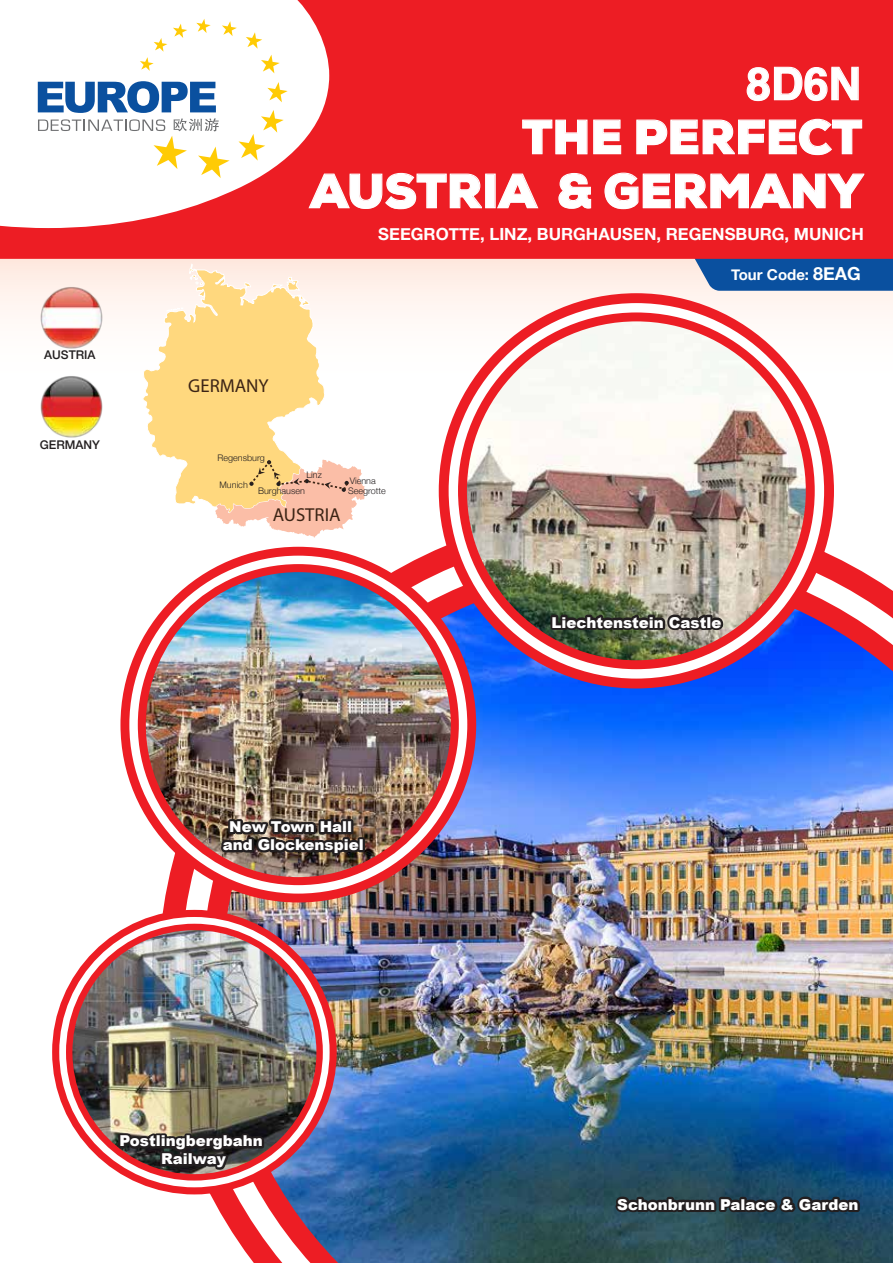
<style>
.page{position:relative;width:893px;height:1263px;background:#fff}
.page>*{position:absolute;margin:0;border:0;box-sizing:border-box;transform-origin:0 0}
.t1{font:900 48px/54px "Nexa";color:#fff;text-align:right}
.t2{font:700 45px "Helvetica";color:#fff}
.t3{font:18.75px "Myriad Pro";color:#3c2415}
.t4{font:700 16.8px "Helvetica Neue";color:#fff}
.t5{font:900 15px/18px "Arial";color:#fff;text-align:center}
.t6{font:700 15px "Helvetica Neue";color:#fff}
.t7{font:500 12px "Helvetica Neue";color:#231f20}
.t8{font:300 9px "Helvetica Neue";color:#231f20}
.s1{font-size:18px}
</style>
<div class="page">
<svg style="left:0;top:259px;width:893px;height:261px"></svg>
<img style="left:222px;top:601px;width:671px;height:662px">
<img style="left:39px;top:284px;width:65px;height:66px">
<img style="left:39px;top:374px;width:65px;height:65px">
<div style="left:120px;top:547px;width:356px;height:355px;background:#ed1d24;border-radius:50%"></div>
<div style="left:129px;top:556px;width:338px;height:337px;background:#fff;border-radius:50%"></div>
<div style="left:138px;top:564px;width:321px;height:321px;background:#ed1d24;border-radius:50%"></div>
<img style="left:146px;top:572px;width:305px;height:305px;border-radius:152px">
<div style="left:52px;top:910px;width:285px;height:284px;background:#ed1d24;border-radius:50%"></div>
<svg style="left:59px;top:917px;width:271px;height:270px;background:#fdf2f2"></svg>
<div style="left:66px;top:924px;width:257px;height:256px;background:#ed1d24;border-radius:50%"></div>
<img style="left:72px;top:930px;width:244px;height:244px;border-radius:122px">
<svg style="left:690px;top:259px;width:203px;height:32px;background:#1c5ca4"></svg>
<svg style="left:0;top:0;width:893px;height:259px;fill:#ed1d24"></svg>
<svg style="left:746px;top:66px;width:113px;height:36px;background:#f0474d"></svg>
<svg style="left:522px;top:119px;width:100px;height:36px;background:#ef3f45"></svg>
<svg style="left:636px;top:118px;width:227px;height:38px;background:#ef3e44"></svg>
<svg style="left:308px;top:172px;width:175px;height:38px;background:#ef3b41"></svg>
<div style="left:485px;top:174px;width:11px;height:34px;border:1px solid #fff"></div>
<svg style="left:496px;top:173px;width:43px;height:36px;background:#ef373d"></svg>
<svg style="left:558px;top:172px;width:34px;height:37px"></svg>
<svg style="left:604px;top:172px;width:261px;height:38px;background:#ef3c42"></svg>
<svg style="left:140px;top:38px;width:27px;height:33px"></svg>
<svg style="left:173px;top:24px;width:14px;height:14px"></svg>
<svg style="left:196px;top:19px;width:15px;height:14px"></svg>
<svg style="left:222px;top:21px;width:15px;height:15px"></svg>
<svg style="left:246px;top:32px;width:16px;height:17px"></svg>
<svg style="left:261px;top:55px;width:19px;height:18px"></svg>
<svg style="left:267px;top:82px;width:21px;height:20px"></svg>
<svg style="left:238px;top:110px;width:46px;height:51px"></svg>
<svg style="left:38px;top:81px;width:192px;height:97px"></svg>
<div style="left:439px;top:293px;width:395px;height:395px;background:#ed1d24;border-radius:50%"></div>
<div style="left:449px;top:303px;width:375px;height:376px;background:#fff;border-radius:50%"></div>
<div style="left:458px;top:312px;width:357px;height:357px;background:#ed1d24;border-radius:50%"></div>
<img style="left:467px;top:321px;width:339px;height:339px;border-radius:169px">
<img style="left:217px;top:812px;width:148px;height:45px">
<div style="left:357px;top:837px;width:8px;height:15px;border:4px solid #231f20"></div>
<svg style="left:548px;top:609px;width:180px;height:25px;background:#4c5043"></svg>
<img style="left:116px;top:1128px;width:150px;height:50px">
<svg style="left:612px;top:1193px;width:250px;height:30px;background:#243a44"></svg>
<svg style="left:143px;top:264px;width:182px;height:249px"></svg>
<svg style="left:287px;top:277px;width:22px;height:29px"></svg>
<svg style="left:190px;top:275px;width:13px;height:10px"></svg>
<svg style="left:167px;top:308px;width:16px;height:3px"></svg>
<svg style="left:215px;top:459px;width:150px;height:79px"></svg>
<p class="t7" style="left:44px;top:346px;width:53px">AUSTRIA</p>
<p class="t7" style="left:40px;top:435px;width:62px">GERMANY</p>
<h2 class="t2" style="left:746px;top:48px;width:117px">8D6N</h2>
<h1 class="t1" style="left:310px;top:110px;width:555px">THE PERFECT<br>AUSTRIA &amp; GERMANY</h1>
<p class="t4" style="left:378px;top:220px;width:487px">SEEGROTTE, LINZ, BURGHAUSEN, REGENSBURG, MUNICH</p>
<p class="t3" style="left:188px;top:374px;width:82px">GERMANY</p>
<p class="t8" style="left:218px;top:450px;width:49px">Regensburg</p>
<p class="t8" style="left:220px;top:477px;width:30px">Munich</p>
<p class="t8" style="left:306px;top:467px;width:17px">Linz</p>
<p class="t8" style="left:258px;top:483px;width:48px">Burghausen</p>
<p class="t3" style="left:273px;top:503px;width:69px">AUSTRIA</p>
<p class="t8" style="left:350px;top:474px;width:28px">Vienna</p>
<p class="t8" style="left:348px;top:483px;width:39px">Seegrotte</p>
<p class="t5" style="left:223px;top:817px;width:142px">New Town Hall and Glockenspiel</p>
<p class="t6" style="left:731px;top:263px;width:131px">Tour Code: <span class="s1">8EAG</span></p>
<p class="t5" style="left:552px;top:613px;width:171px">Liechtenstein Castle</p>
<p class="t5" style="left:119px;top:1131px;width:145px">Postlingbergbahn<br>Railway</p>
<p class="t5" style="left:617px;top:1195px;width:243px">Schonbrunn Palace &amp; Garden</p>
</div>
